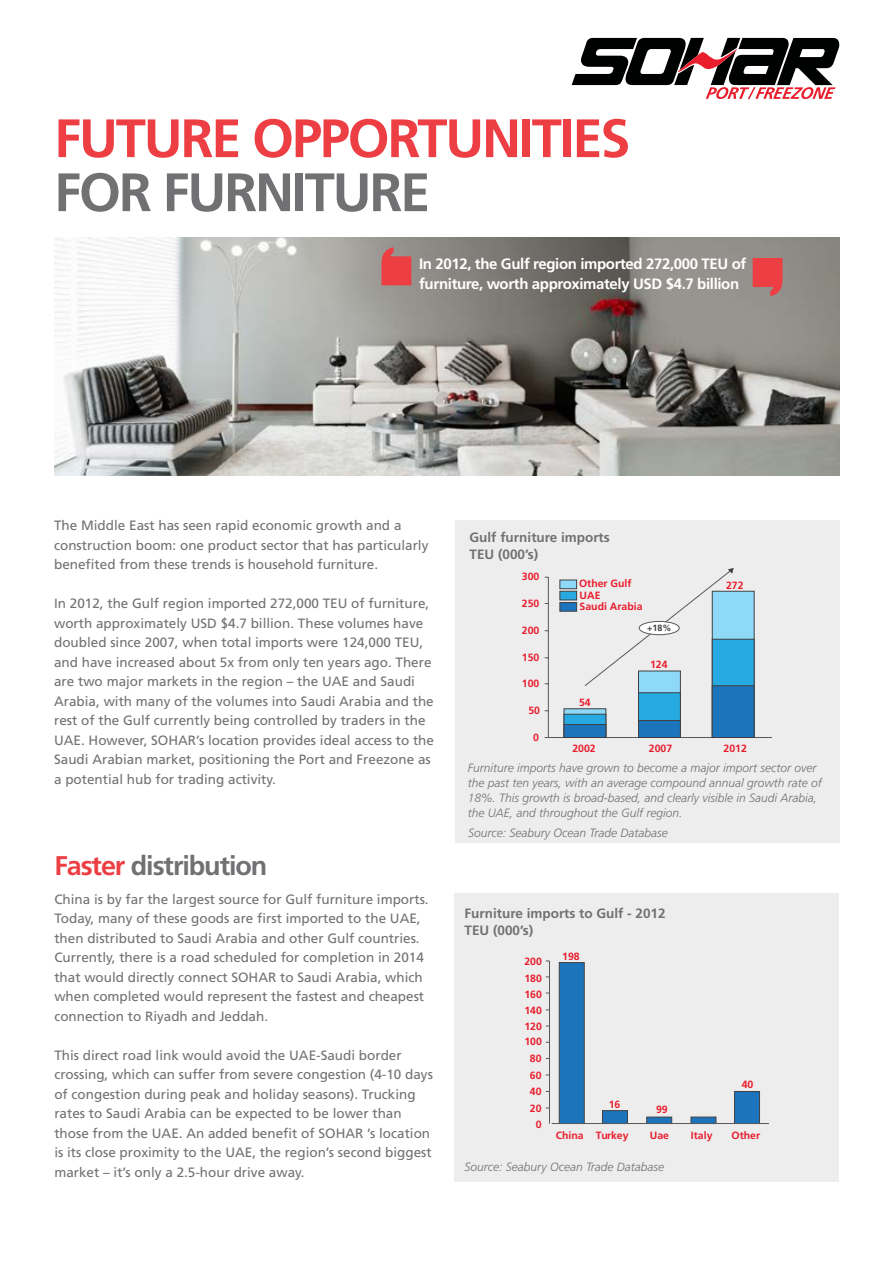
<style>
.page{position:relative;width:893px;height:1263px;background:#fff}
.page>*{position:absolute;margin:0;border:0;box-sizing:border-box;transform-origin:0 0}
.t1{font:700 54px "Frutiger";letter-spacing:-.04em;color:#ec3e43}
.t2{font:700 54px "Frutiger";letter-spacing:-.04em;color:#717073}
.t3{font:700 27px "Frutiger";letter-spacing:-.04em;color:#717073}
.t4{font:700 15px/19.5px "Frutiger";letter-spacing:-.025em;color:#fff}
.t5{font:13.5px/19.5px "Frutiger";color:#717073}
.t6{font:700 13.5px/16.5px "Frutiger";color:#717073}
.t7{font:italic 300 12px/15px "Frutiger";color:#717073}
.t8{font:700 10.5px/16.5px "Frutiger";color:#ea1d2c}
.t9{font:700 9px "Frutiger";color:#414042}
.s1{color:#ec3e43}
</style>
<div class="page">
<img style="left:54px;top:237px;width:785px;height:238px">
<div style="left:455px;top:520px;width:384px;height:322px;background:#ededee"></div>
<svg style="left:381px;top:247px;width:30px;height:38px"></svg>
<svg style="left:753px;top:258px;width:29px;height:38px"></svg>
<hr style="left:548px;top:577px;width:1px;height:160px;background:#58595b">
<hr style="left:545px;top:737px;width:227px;height:1px;background:#58595b">
<div style="left:560px;top:602px;width:17px;height:9px;background:#1c75bc;border:1px solid #414042"></div>
<div style="left:564px;top:708px;width:42px;height:30px;background:linear-gradient(to right,#8ed8f8,#8ed8f8);border:1px solid #414042"></div>
<div style="left:638px;top:671px;width:43px;height:67px;background:#8ed8f8;border:1px solid #414042"></div>
<div style="left:712px;top:591px;width:42px;height:147px;background:#8ed8f8;border:1px solid #414042"></div>
<div style="left:712px;top:639px;width:42px;height:99px;background:#27aae1;border:1px solid #414042"></div>
<div style="left:712px;top:685px;width:42px;height:53px;background:#1c75bc;border:1px solid #414042"></div>
<div style="left:638px;top:692px;width:43px;height:46px;background:#27aae1;border:1px solid #414042"></div>
<div style="left:638px;top:720px;width:43px;height:18px;background:#1c75bc;border:1px solid #414042"></div>
<div style="left:564px;top:714px;width:42px;height:24px;background:#27aae1;border:1px solid #414042"></div>
<div style="left:564px;top:724px;width:42px;height:14px;background:#1c75bc;border:1px solid #414042"></div>
<div style="left:560px;top:591px;width:17px;height:9px;background:#27aae1;border:1px solid #414042"></div>
<div style="left:560px;top:580px;width:17px;height:9px;background:#8ed8f8;border:1px solid #414042"></div>
<svg style="left:584px;top:568px;width:150px;height:119px"></svg>
<svg style="left:572px;top:38px;width:267px;height:61px"></svg>
<div style="left:455px;top:893px;width:384px;height:289px;background:#ededee"></div>
<hr style="left:549px;top:961px;width:1px;height:162px;background:#58595b">
<div style="left:559px;top:962px;width:25px;height:162px;background:#1c75bc;border:1px solid #414042"></div>
<div style="left:602px;top:1110px;width:26px;height:14px;background:#1c75bc;border:1px solid #414042"></div>
<div style="left:734px;top:1091px;width:26px;height:33px;background:#1c75bc;border:1px solid #414042"></div>
<div style="left:646px;top:1117px;width:26px;height:7px;background:#1c75bc;border:1px solid #414042"></div>
<div style="left:691px;top:1117px;width:25px;height:7px;background:#1c75bc;border:1px solid #414042"></div>
<hr style="left:552px;top:1123px;width:217px;height:1px;background:#58595b">
<h1 class="t1" style="left:54px;top:107px;width:578px">FUTURE OPPORTUNITIES</h1>
<h1 class="t2" style="left:54px;top:161px;width:378px">FOR FURNITURE</h1>
<p class="t4" style="left:419px;top:254px;width:329px">In 2012, the Gulf region imported 272,000 TEU of furniture, worth approximately USD $4.7 billion</p>
<p class="t5" style="left:54px;top:516px;width:376px">The Middle East has seen rapid economic growth and a construction boom: one product sector that has particularly benefited from these trends is household furniture.</p>
<p class="t5" style="left:54px;top:594px;width:381px">In 2012, the Gulf region imported 272,000 TEU of furniture, worth approximately USD $4.7 billion. These volumes have doubled since 2007, when total imports were 124,000 TEU, and have increased about 5x from only ten years ago. There are two major markets in the region – the UAE and Saudi Arabia, with many of the volumes into Saudi Arabia and the rest of the Gulf currently being controlled by traders in the UAE. However, SOHAR’s location provides ideal access to the Saudi Arabian market, positioning the Port and Freezone as a potential hub for trading activity.</p>
<h2 class="t3" style="left:54px;top:849px;width:215px"><span class="s1">Faster</span> distribution</h2>
<p class="t5" style="left:54px;top:889px;width:376px">China is by far the largest source for Gulf furniture imports.<br>Today, many of these goods are first imported to the UAE, then distributed to Saudi Arabia and other Gulf countries.<br>Currently, there is a road scheduled for completion in 2014 that would directly connect SOHAR to Saudi Arabia, which when completed would represent the fastest and cheapest connection to Riyadh and Jeddah.</p>
<p class="t5" style="left:54px;top:1045px;width:380px">This direct road link would avoid the UAE-Saudi border crossing, which can suffer from severe congestion (4-10 days of congestion during peak and holiday seasons). Trucking rates to Saudi Arabia can be expected to be lower than those from the UAE. An added benefit of SOHAR ’s location is its close proximity to the UAE, the region’s second biggest market – it’s only a 2.5-hour drive away.</p>
<p class="t6" style="left:470px;top:529px;width:142px">Gulf furniture imports<br>TEU (000’s)</p>
<p class="t8" style="left:522px;top:569px;width:19px">300</p>
<p class="t8" style="left:579px;top:578px;width:54px;line-height:11.6px">Other Gulf<br>UAE</p>
<p class="t8" style="left:522px;top:595px;width:19px">250</p>
<p class="t8" style="left:580px;top:598px;width:65px">Saudi Arabia</p>
<p class="t8" style="left:522px;top:623px;width:19px">200</p>
<p class="t8" style="left:522px;top:649px;width:19px">150</p>
<p class="t8" style="left:522px;top:675px;width:19px">100</p>
<p class="t8" style="left:528px;top:702px;width:13px">50</p>
<p class="t8" style="left:533px;top:729px;width:7px">0</p>
<p class="t9" style="left:647px;top:622px;width:26px">+18%</p>
<p class="t8" style="left:650px;top:657px;width:19px">124</p>
<p class="t8" style="left:579px;top:694px;width:13px">54</p>
<p class="t8" style="left:726px;top:577px;width:19px">272</p>
<p class="t8" style="left:572px;top:741px;width:25px">2002</p>
<p class="t8" style="left:649px;top:741px;width:25px">2007</p>
<p class="t8" style="left:724px;top:741px;width:25px">2012</p>
<p class="t7" style="left:468px;top:760px;width:356px">Furniture imports have grown to become a major import sector over the past ten years, with an average compound annual growth rate of 18%. This growth is broad-based, and clearly visible in Saudi Arabia, the UAE, and throughout the Gulf region.</p>
<p class="t7" style="left:468px;top:825px;width:201px">Source: Seabury Ocean Trade Database</p>
<p class="t6" style="left:464px;top:905px;width:203px">Furniture imports to Gulf - 2012<br>TEU (000’s)</p>
<p class="t8" style="left:524px;top:953px;width:19px">200</p>
<p class="t8" style="left:562px;top:948px;width:19px">198</p>
<p class="t8" style="left:524px;top:970px;width:19px;text-align:justify">180<br>160<br>140</p>
<p class="t8" style="left:524px;top:1018px;width:19px;line-height:15.5px">120<br>100</p>
<p class="t8" style="left:530px;top:1050px;width:13px;text-align:center">80<br>60<br>40<br>20<br>0</p>
<p class="t7" style="left:464px;top:1159px;width:201px">Source: Seabury Ocean Trade Database</p>
<p class="t8" style="left:742px;top:1076px;width:13px">40</p>
<p class="t8" style="left:609px;top:1096px;width:13px">16</p>
<p class="t8" style="left:556px;top:1127px;width:74px">China Turkey</p>
<p class="t8" style="left:650px;top:1127px;width:21px">Uae</p>
<p class="t8" style="left:691px;top:1127px;width:23px">Italy</p>
<p class="t8" style="left:731px;top:1127px;width:30px">Other</p>
<p class="t8" style="left:656px;top:1101px;width:13px">99</p>
</div>
